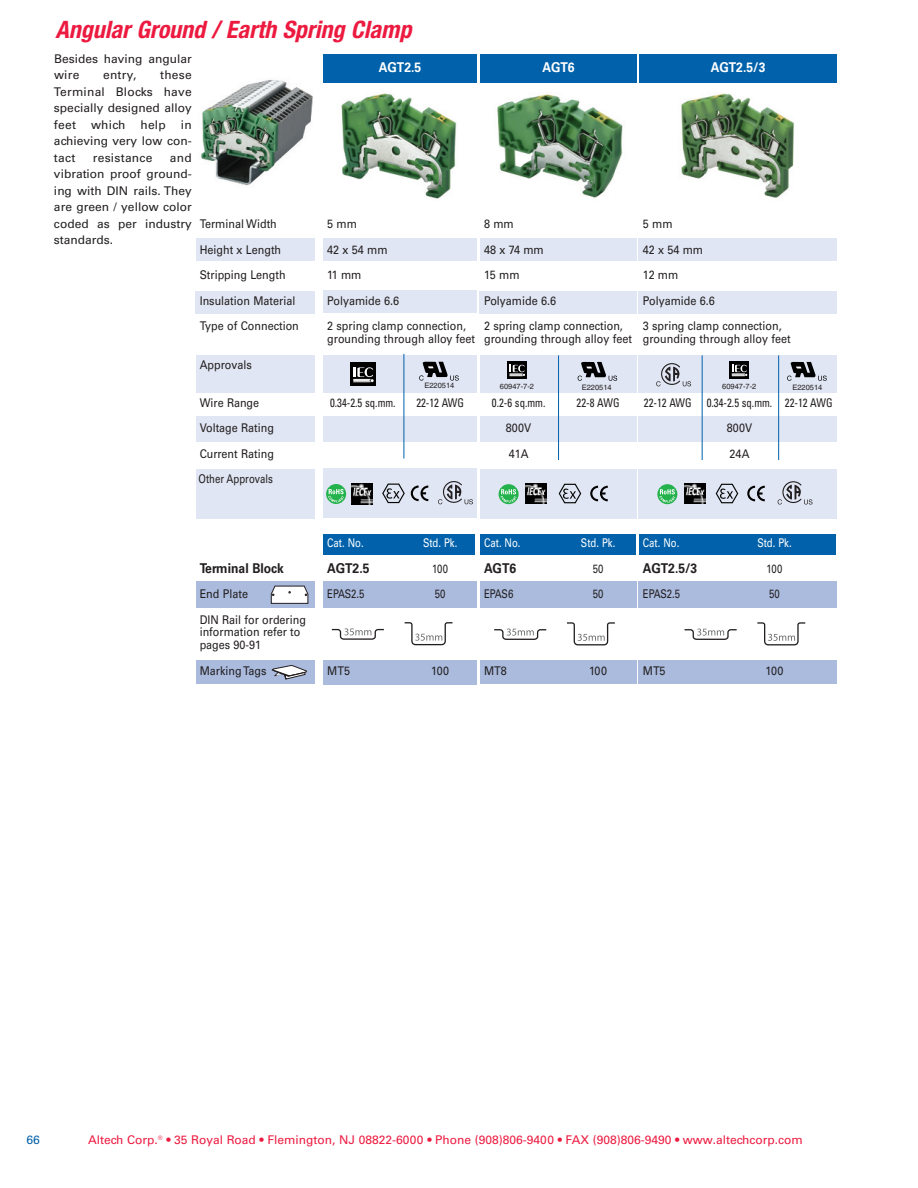
<style>
.page{position:relative;width:918px;height:1188px;background:#fff}
.page>*{position:absolute;margin:0;border:0;box-sizing:border-box;transform-origin:0 0}
.t1{font:italic 700 condensed 24px "Helvetica Neue";color:#ed1a40}
.t2{font:700 13.5px "Univers";color:#231f20;scale:.9 1}
.t3{font:700 13.5px "Univers";letter-spacing:.005em;color:#fff;scale:.9 1}
.t4{font:12px/25.5px "Univers";color:#231f20;scale:.9 1}
.t5{font:12px/16.5px "Univers";color:#231f20;text-align:justify}
.t6{font:12px "Univers";color:#ed1a40}
.t7{font:condensed 12px "Univers";color:#231f20;scale:.9 1}
.t8{font:12px "Univers";color:#fff;scale:.8 1}
.t9{font:12px "Univers";color:#231f20;scale:.8 1}
.t10{font:12px "Univers";letter-spacing:.02em;color:#231f20}
.t11{font:12px "Univers";color:#0161aa}
.t12{font:7.5px "Helvetica";color:#231f20}
</style>
<div class="page">
<div style="left:480px;top:469px;width:157px;height:49px;background:#e0e6f3"></div>
<div style="left:480px;top:291px;width:157px;height:22px;background:#e0e6f3"></div>
<div style="left:480px;top:239px;width:157px;height:22px;background:#e0e6f3"></div>
<div style="left:480px;top:355px;width:157px;height:38px;background:#e0e6f3"></div>
<div style="left:480px;top:417px;width:157px;height:25px;background:#e0e6f3"></div>
<div style="left:480px;top:582px;width:157px;height:26px;background:#aabbde"></div>
<div style="left:480px;top:660px;width:157px;height:24px;background:#aabbde"></div>
<div style="left:196px;top:469px;width:119px;height:49px;background:#e0e6f3"></div>
<div style="left:480px;top:534px;width:155px;height:21px;background:#0161aa"></div>
<img style="left:497px;top:94px;width:126px;height:104px">
<div style="left:196px;top:291px;width:119px;height:22px;background:#e0e6f3"></div>
<div style="left:196px;top:239px;width:119px;height:22px;background:#e0e6f3"></div>
<div style="left:196px;top:355px;width:119px;height:38px;background:#e0e6f3"></div>
<div style="left:196px;top:417px;width:119px;height:25px;background:#e0e6f3"></div>
<div style="left:196px;top:582px;width:119px;height:26px;background:#aabbde"></div>
<div style="left:196px;top:660px;width:119px;height:24px;background:#aabbde"></div>
<img style="left:201px;top:79px;width:112px;height:107px">
<svg style="left:271px;top:586px;width:37px;height:18px"></svg>
<svg style="left:271px;top:665px;width:36px;height:15px"></svg>
<div style="left:480px;top:54px;width:157px;height:28px;background:#0161aa"></div>
<svg style="left:499px;top:484px;width:20px;height:20px"></svg>
<svg style="left:500px;top:489px;width:17px;height:14px"></svg>
<svg style="left:494px;top:628px;width:53px;height:12px"></svg>
<svg style="left:567px;top:622px;width:48px;height:23px"></svg>
<div style="left:639px;top:469px;width:198px;height:49px;background:#e0e6f3"></div>
<div style="left:639px;top:291px;width:198px;height:22px;background:#e0e6f3"></div>
<div style="left:639px;top:239px;width:198px;height:22px;background:#e0e6f3"></div>
<div style="left:639px;top:355px;width:198px;height:38px;background:#e0e6f3"></div>
<div style="left:639px;top:417px;width:198px;height:25px;background:#e0e6f3"></div>
<div style="left:639px;top:582px;width:198px;height:26px;background:#aabbde"></div>
<div style="left:639px;top:660px;width:198px;height:24px;background:#aabbde"></div>
<div style="left:639px;top:534px;width:196px;height:21px;background:#0161aa"></div>
<img style="left:681px;top:93px;width:113px;height:105px">
<div style="left:639px;top:54px;width:198px;height:28px;background:#0161aa"></div>
<svg style="left:787px;top:362px;width:40px;height:19px"></svg>
<svg style="left:657px;top:484px;width:20px;height:20px"></svg>
<svg style="left:659px;top:489px;width:16px;height:14px"></svg>
<svg style="left:685px;top:628px;width:52px;height:12px"></svg>
<svg style="left:757px;top:622px;width:48px;height:23px"></svg>
<svg style="left:578px;top:362px;width:39px;height:19px"></svg>
<svg style="left:590px;top:485px;width:18px;height:17px"></svg>
<svg style="left:559px;top:484px;width:22px;height:19px"></svg>
<svg style="left:747px;top:485px;width:18px;height:17px"></svg>
<svg style="left:716px;top:484px;width:22px;height:19px"></svg>
<svg style="left:778px;top:481px;width:34px;height:24px"></svg>
<img style="left:526px;top:484px;width:21px;height:20px">
<img style="left:684px;top:484px;width:21px;height:20px">
<div style="left:323px;top:469px;width:153px;height:49px;background:#e0e6f3"></div>
<div style="left:323px;top:291px;width:154px;height:22px;background:#e0e6f3"></div>
<div style="left:323px;top:238px;width:153px;height:23px;background:#e0e6f3"></div>
<div style="left:323px;top:355px;width:153px;height:38px;background:#e0e6f3"></div>
<div style="left:323px;top:417px;width:153px;height:25px;background:#e0e6f3"></div>
<div style="left:323px;top:581px;width:153px;height:27px;background:#aabbde"></div>
<div style="left:323px;top:660px;width:153px;height:24px;background:#aabbde"></div>
<div style="left:323px;top:534px;width:152px;height:21px;background:#0161aa"></div>
<img style="left:341px;top:93px;width:116px;height:106px">
<div style="left:323px;top:54px;width:154px;height:28px;background:#0161aa"></div>
<svg style="left:419px;top:362px;width:40px;height:19px"></svg>
<div style="left:326px;top:484px;width:20px;height:20px;background:#23b24b;border-radius:50%"></div>
<svg style="left:328px;top:489px;width:16px;height:14px"></svg>
<svg style="left:332px;top:628px;width:52px;height:12px"></svg>
<svg style="left:404px;top:622px;width:49px;height:23px"></svg>
<div style="left:350px;top:363px;width:26px;height:23px;background:#000"></div>
<svg style="left:353px;top:367px;width:21px;height:15px"></svg>
<svg style="left:382px;top:484px;width:47px;height:19px"></svg>
<svg style="left:438px;top:481px;width:35px;height:23px"></svg>
<img style="left:352px;top:484px;width:21px;height:20px">
<svg style="left:656px;top:363px;width:35px;height:23px"></svg>
<svg style="left:507px;top:361px;width:20px;height:18px"></svg>
<svg style="left:510px;top:365px;width:15px;height:11px"></svg>
<svg style="left:730px;top:361px;width:19px;height:18px"></svg>
<svg style="left:732px;top:365px;width:15px;height:11px"></svg>
<hr style="left:558px;top:355px;width:1px;height:105px;background:#0161aa">
<hr style="left:404px;top:354px;width:1px;height:105px;background:#0161aa">
<hr style="left:702px;top:355px;width:1px;height:105px;background:#0161aa">
<hr style="left:778px;top:355px;width:1px;height:105px;background:#0161aa">
<h1 class="t1" style="left:56px;top:21px;width:357px">Angular Ground / Earth Spring Clamp</h1>
<p class="t5" style="left:54px;top:51px;width:139px">Besides having angular wire</p>
<p class="t5" style="left:54px;top:68px;width:139px;text-indent:106px">these Terminal Blocks have specially designed alloy feet</p>
<p class="t5" style="left:103px;top:68px;width:35px">entry,</p>
<p class="t5" style="left:91px;top:117px;width:36px">which</p>
<p class="t5" style="left:140px;top:117px;width:27px">help</p>
<p class="t5" style="left:54px;top:117px;width:139px;text-indent:127px">in achieving very low con&shy;tact</p>
<p class="t5" style="left:54px;top:150px;width:139px;text-indent:116px">and vibration proof ground&shy;ing with DIN rails. They are green / yellow color coded as per industry standards.</p>
<p class="t10" style="left:93px;top:153px;width:61px">resistance</p>
<p class="t4" style="left:200px;top:213px;width:112px">Terminal Width<br>Height x Length<br>Stripping Length<br>Insulation Material<br>Type of Connection</p>
<p class="t4" style="left:200px;top:353px;width:59px">Approvals</p>
<p class="t4" style="left:199px;top:391px;width:85px">Wire Range<br>Voltage Rating<br>Current Rating<br>Other Approvals</p>
<p class="t2" style="left:200px;top:563px;width:95px">Terminal Block</p>
<p class="t4" style="left:200px;top:582px;width:120px">End Plate<br>DIN Rail for ordering</p>
<p class="t4" style="left:200px;top:627px;width:113px;line-height:12.8px">information refer to pages 90-91</p>
<p class="t4" style="left:200px;top:659px;width:76px">MarkingTags</p>
<p class="t3" style="left:379px;top:62px;width:49px">AGT2.5</p>
<p class="t3" style="left:542px;top:62px;width:37px">AGT6</p>
<p class="t3" style="left:711px;top:62px;width:62px">AGT2.5/3</p>
<p class="t4" style="left:327px;top:212px;width:156px">5 mm<br>42 x 54 mm<br>11 mm<br>Polyamide 6.6<br>2 spring clamp connection,</p>
<p class="t4" style="left:327px;top:327px;width:166px">grounding through alloy feet</p>
<p class="t4" style="left:484px;top:213px;width:156px">8 mm<br>48 x 74 mm<br>15 mm<br>Polyamide 6.6<br>2 spring clamp connection,</p>
<p class="t4" style="left:484px;top:327px;width:166px">grounding through alloy feet</p>
<p class="t4" style="left:643px;top:213px;width:156px">5 mm<br>42 x 54 mm<br>12 mm<br>Polyamide 6.6<br>3 spring clamp connection,</p>
<p class="t4" style="left:643px;top:327px;width:166px">grounding through alloy feet</p>
<p class="t12" style="left:424px;top:382px;width:32px">E220514</p>
<p class="t12" style="left:500px;top:384px;width:36px">60947-7-2</p>
<p class="t12" style="left:722px;top:384px;width:36px">60947-7-2</p>
<p class="t12" style="left:582px;top:384px;width:32px">E220514</p>
<p class="t12" style="left:792px;top:384px;width:32px">E220514</p>
<p class="t7" style="left:330px;top:398px;width:74px">0.34-2.5 sq.mm.</p>
<p class="t7" style="left:416px;top:398px;width:55px">22-12 AWG</p>
<p class="t7" style="left:492px;top:398px;width:61px">0.2-6 sq.mm.</p>
<p class="t7" style="left:577px;top:398px;width:49px">22-8 AWG</p>
<p class="t4" style="left:506px;top:417px;width:30px">800V<br>41A</p>
<p class="t7" style="left:644px;top:398px;width:211px">22-12 AWG 0.34-2.5 sq.mm. 22-12 AWG</p>
<p class="t4" style="left:727px;top:417px;width:30px">800V<br>24A</p>
<p class="t8" style="left:327px;top:538px;width:47px">Cat. No.</p>
<p class="t8" style="left:423px;top:538px;width:44px">Std. Pk.</p>
<p class="t2" style="left:327px;top:563px;width:48px">AGT2.5</p>
<p class="t9" style="left:432px;top:564px;width:21px">100</p>
<p class="t9" style="left:327px;top:589px;width:48px">EPAS2.5</p>
<p class="t9" style="left:435px;top:589px;width:15px">50</p>
<p class="t4" style="left:327px;top:659px;width:27px">MT5</p>
<p class="t4" style="left:431px;top:659px;width:21px">100</p>
<p class="t8" style="left:484px;top:539px;width:47px">Cat. No.</p>
<p class="t8" style="left:581px;top:539px;width:44px">Std. Pk.</p>
<p class="t2" style="left:484px;top:563px;width:37px">AGT6</p>
<p class="t9" style="left:593px;top:564px;width:15px">50</p>
<p class="t9" style="left:484px;top:590px;width:38px">EPAS6</p>
<p class="t9" style="left:593px;top:590px;width:15px">50</p>
<p class="t4" style="left:484px;top:659px;width:27px">MT8</p>
<p class="t4" style="left:589px;top:659px;width:21px">100</p>
<p class="t8" style="left:643px;top:539px;width:47px">Cat. No.</p>
<p class="t8" style="left:757px;top:539px;width:44px">Std. Pk.</p>
<p class="t2" style="left:643px;top:563px;width:62px">AGT2.5/3</p>
<p class="t9" style="left:767px;top:564px;width:21px">100</p>
<p class="t9" style="left:643px;top:590px;width:48px">EPAS2.5</p>
<p class="t9" style="left:769px;top:590px;width:15px">50</p>
<p class="t4" style="left:643px;top:659px;width:27px">MT5</p>
<p class="t4" style="left:766px;top:659px;width:21px">100</p>
<p class="t11" style="left:27px;top:1136px;width:15px">66</p>
<p class="t6" style="left:88px;top:1136px;width:716px">Altech Corp.<sup>®</sup> • 35 Royal Road • Flemington, NJ 08822-6000 • Phone (908)806-9400 • FAX (908)806-9490 • www.altechcorp.com</p>
</div>
